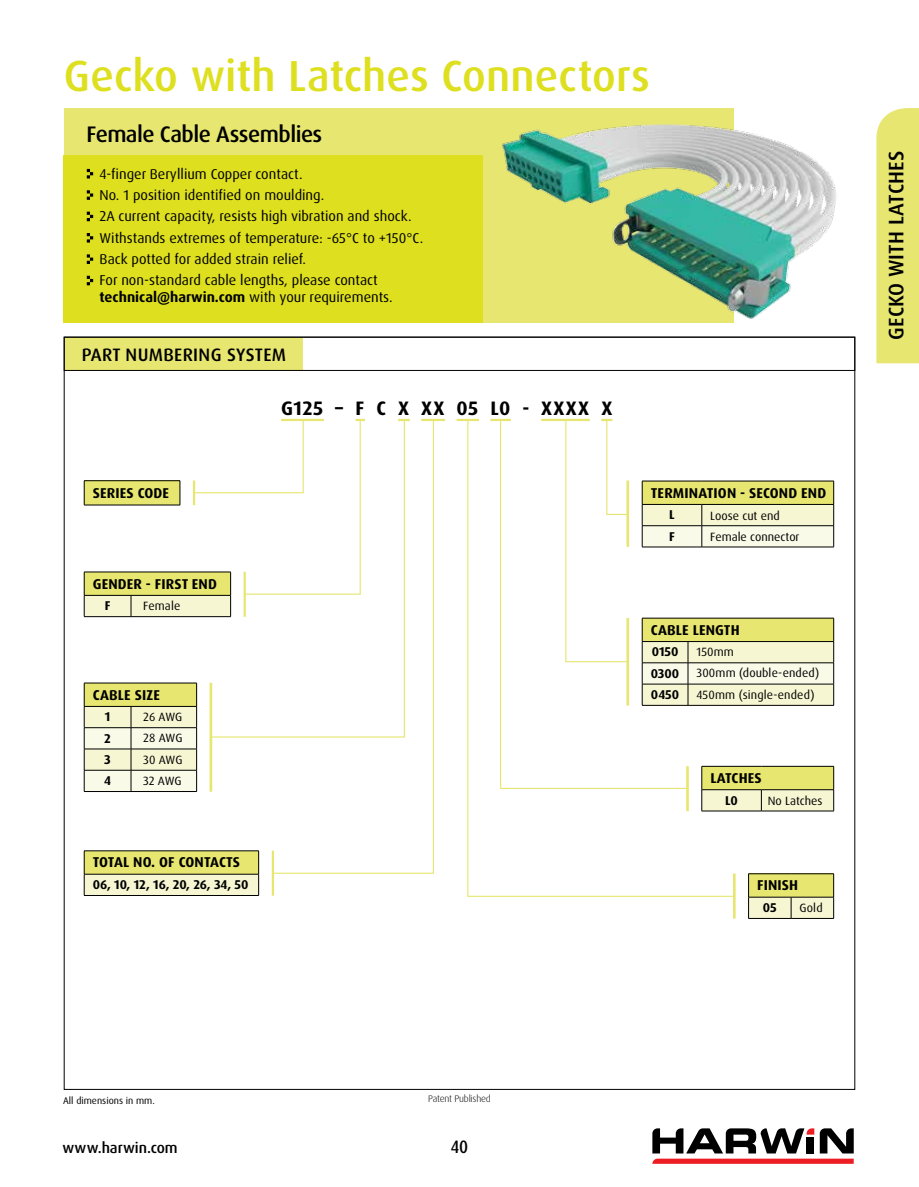
<style>
.page{position:relative;width:919px;height:1187px;background:#fff}
.page>*{position:absolute;margin:0;border:0;box-sizing:border-box;transform-origin:0 0}
.t1{font:500 43.5px "Dax OT";color:#dddf1f}
.t2{font:500 22.5px "Dax OT";letter-spacing:-.025em;color:#000}
.t3{font:500 21px "Dax OT";letter-spacing:.01em;color:#000}
.t4{font:700 19.5px "Dax OT";letter-spacing:.04em;color:#000}
.t5{font:500 18px "Dax OT";letter-spacing:.02em;color:#000}
.t6{font:500 18px "Dax OT";letter-spacing:.02em;color:#000;scale:.9 1}
.t7{font:500 15px "Dax OT";color:#000}
.t8{font:14.25px/21.3px "Dax OT";color:#000}
.t9{font:700 14.25px "Dax OT";letter-spacing:.01em;color:#000}
.t10{font:700 12.75px "Dax OT";color:#000}
.t11{font:12px "Dax OT";letter-spacing:.01em;color:#000}
.t12{font:9.75px "Dax OT";color:#000}
.t13{font:300 9.75px "Dax OT";letter-spacing:-.02em;color:#000}
.s1{font-weight:700}
</style>
<div class="page">
<div style="left:64px;top:108px;width:669px;height:214px;background:#e6e670"></div>
<div style="left:64px;top:155px;width:419px;height:167px;background:#dddf1f"></div>
<svg style="left:652px;top:1128px;width:201px;height:35px"></svg>
<div style="left:806px;top:1136px;width:8px;height:17px;background:#000"></div>
<div style="left:876px;top:108px;width:42px;height:255px;background:#e6e670"></div>
<svg style="left:87px;top:169px;width:6px;height:9px"></svg>
<svg style="left:87px;top:190px;width:6px;height:10px"></svg>
<svg style="left:87px;top:212px;width:6px;height:9px"></svg>
<svg style="left:87px;top:233px;width:6px;height:9px"></svg>
<svg style="left:87px;top:254px;width:6px;height:10px"></svg>
<svg style="left:87px;top:276px;width:6px;height:9px"></svg>
<div style="left:65px;top:337px;width:238px;height:33px;background:#e6e670"></div>
<div style="left:64px;top:337px;width:791px;height:34px;border:1px solid #000"></div>
<hr style="left:421px;top:419px;width:24px;height:2px;background:#e6e670">
<hr style="left:456px;top:419px;width:23px;height:2px;background:#e6e670">
<svg style="left:735px;top:766px;width:99px;height:45px;background:#e0e095"></svg>
<hr style="left:701px;top:810px;width:60px;height:1px;background:#000">
<hr style="left:761px;top:810px;width:72px;height:1px;background:#000">
<svg style="left:84px;top:418px;width:281px;height:198px"></svg>
<hr style="left:84px;top:616px;width:47px;height:1px;background:#000">
<hr style="left:131px;top:616px;width:100px;height:1px;background:#000">
<hr style="left:243px;top:571px;width:3px;height:45px;background:#e6e670">
<svg style="left:467px;top:419px;width:268px;height:478px"></svg>
<hr style="left:209px;top:682px;width:3px;height:109px;background:#e6e670">
<hr style="left:84px;top:682px;width:47px;height:1px;background:#000">
<hr style="left:131px;top:682px;width:66px;height:1px;background:#000">
<svg style="left:84px;top:683px;width:113px;height:108px;background:#e4e4b8"></svg>
<hr style="left:84px;top:791px;width:47px;height:1px;background:#000">
<hr style="left:131px;top:791px;width:66px;height:1px;background:#000">
<svg style="left:272px;top:419px;width:162px;height:455px"></svg>
<div style="left:84px;top:850px;width:174px;height:24px;background:#e6e670"></div>
<div style="left:84px;top:874px;width:174px;height:21px;background:#f6f6d3"></div>
<hr style="left:84px;top:850px;width:175px;height:1px;background:#000">
<hr style="left:84px;top:873px;width:175px;height:1px;background:#000">
<svg style="left:84px;top:851px;width:1px;height:44px"></svg>
<svg style="left:258px;top:851px;width:1px;height:44px"></svg>
<hr style="left:84px;top:895px;width:175px;height:1px;background:#000">
<hr style="left:272px;top:850px;width:2px;height:45px;background:#e6e670">
<hr style="left:626px;top:618px;width:3px;height:87px;background:#e6e670">
<svg style="left:642px;top:618px;width:192px;height:87px;background:#e4e4b2"></svg>
<hr style="left:642px;top:705px;width:46px;height:1px;background:#000">
<hr style="left:688px;top:705px;width:145px;height:1px;background:#000">
<svg style="left:564px;top:418px;width:65px;height:244px"></svg>
<svg style="left:642px;top:481px;width:192px;height:66px;background:#e4e4ac"></svg>
<hr style="left:642px;top:546px;width:59px;height:1px;background:#000">
<hr style="left:701px;top:546px;width:132px;height:1px;background:#000">
<hr style="left:626px;top:480px;width:3px;height:67px;background:#e6e670">
<img style="left:473px;top:108px;width:363px;height:215px">
<hr style="left:733px;top:873px;width:2px;height:45px;background:#e6e670">
<svg style="left:748px;top:873px;width:86px;height:45px;background:#dcdc93"></svg>
<hr style="left:748px;top:918px;width:43px;height:1px;background:#000">
<hr style="left:791px;top:918px;width:42px;height:1px;background:#000">
<h1 class="t1" style="left:64px;top:48px;width:587px">Gecko with Latches Connectors</h1>
<h2 class="t2" style="left:86px;top:120px;width:237px">Female Cable Assemblies</h2>
<p class="t8" style="left:100px;top:163px;width:325px">4-finger Beryllium Copper contact.<br>No. 1 position identified on moulding.<br>2A current capacity, resists high vibration and shock.<br>Withstands extremes of temperature: -65°C to +150°C.<br>Back potted for added strain relief.<br>For non-standard cable lengths, please contact</p>
<p class="t8" style="left:100px;top:287px;width:295px"><span class="s1">technical@harwin.com</span> with your requirements.</p>
<p class="t5" style="left:82px;top:343px;width:206px">PART NUMBERING SYSTEM</p>
<p class="t9" style="left:93px;top:483px;width:78px">SERIES CODE</p>
<p class="t9" style="left:93px;top:574px;width:126px">GENDER - FIRST END</p>
<p class="t10" style="left:105px;top:597px;width:7px">F</p>
<p class="t11" style="left:143px;top:598px;width:39px">Female</p>
<p class="t9" style="left:93px;top:685px;width:69px">CABLE SIZE</p>
<p class="t10" style="left:105px;top:708px;width:7px">1</p>
<p class="t11" style="left:143px;top:709px;width:41px">26 AWG</p>
<p class="t10" style="left:104px;top:730px;width:8px">2</p>
<p class="t11" style="left:143px;top:730px;width:41px">28 AWG</p>
<p class="t10" style="left:104px;top:751px;width:8px">3</p>
<p class="t11" style="left:143px;top:751px;width:41px">30 AWG</p>
<p class="t10" style="left:104px;top:772px;width:8px">4</p>
<p class="t11" style="left:143px;top:773px;width:40px">32 AWG</p>
<p class="t9" style="left:93px;top:853px;width:149px">TOTAL NO. OF CONTACTS</p>
<p class="t10" style="left:93px;top:876px;width:157px">06, 10, 12, 16, 20, 26, 34, 50</p>
<h3 class="t4" style="left:281px;top:395px;width:332px">G125 – F C X XX 05 L0 - XXXX X</h3>
<p class="t9" style="left:650px;top:483px;width:177px">TERMINATION - SECOND END</p>
<p class="t10" style="left:669px;top:506px;width:7px">L</p>
<p class="t11" style="left:710px;top:508px;width:71px">Loose cut end</p>
<p class="t10" style="left:669px;top:528px;width:7px">F</p>
<p class="t11" style="left:710px;top:529px;width:91px">Female connector</p>
<p class="t9" style="left:650px;top:620px;width:90px">CABLE LENGTH</p>
<p class="t10" style="left:651px;top:643px;width:28px">0150</p>
<p class="t11" style="left:696px;top:644px;width:39px">150mm</p>
<p class="t10" style="left:650px;top:665px;width:30px">0300</p>
<p class="t11" style="left:696px;top:665px;width:124px">300mm (double-ended)</p>
<p class="t10" style="left:651px;top:686px;width:30px">0450</p>
<p class="t11" style="left:696px;top:687px;width:119px">450mm (single-ended)</p>
<p class="t9" style="left:710px;top:768px;width:53px">LATCHES</p>
<p class="t10" style="left:725px;top:792px;width:14px">L0</p>
<p class="t11" style="left:767px;top:793px;width:56px">No Latches</p>
<p class="t9" style="left:757px;top:876px;width:43px">FINISH</p>
<p class="t10" style="left:762px;top:899px;width:15px">05</p>
<p class="t11" style="left:799px;top:899px;width:25px">Gold</p>
<h3 class="t3" style="left:882px;top:340px;width:190px;rotate:-90deg">GECKO WITH LATCHES</h3>
<p class="t12" style="left:63px;top:1094px;width:93px">All dimensions in mm.</p>
<p class="t13" style="left:428px;top:1092px;width:64px">Patent Published</p>
<p class="t7" style="left:63px;top:1138px;width:117px">www.harwin.com</p>
<p class="t6" style="left:450px;top:1134px;width:21px">40</p>
</div>
